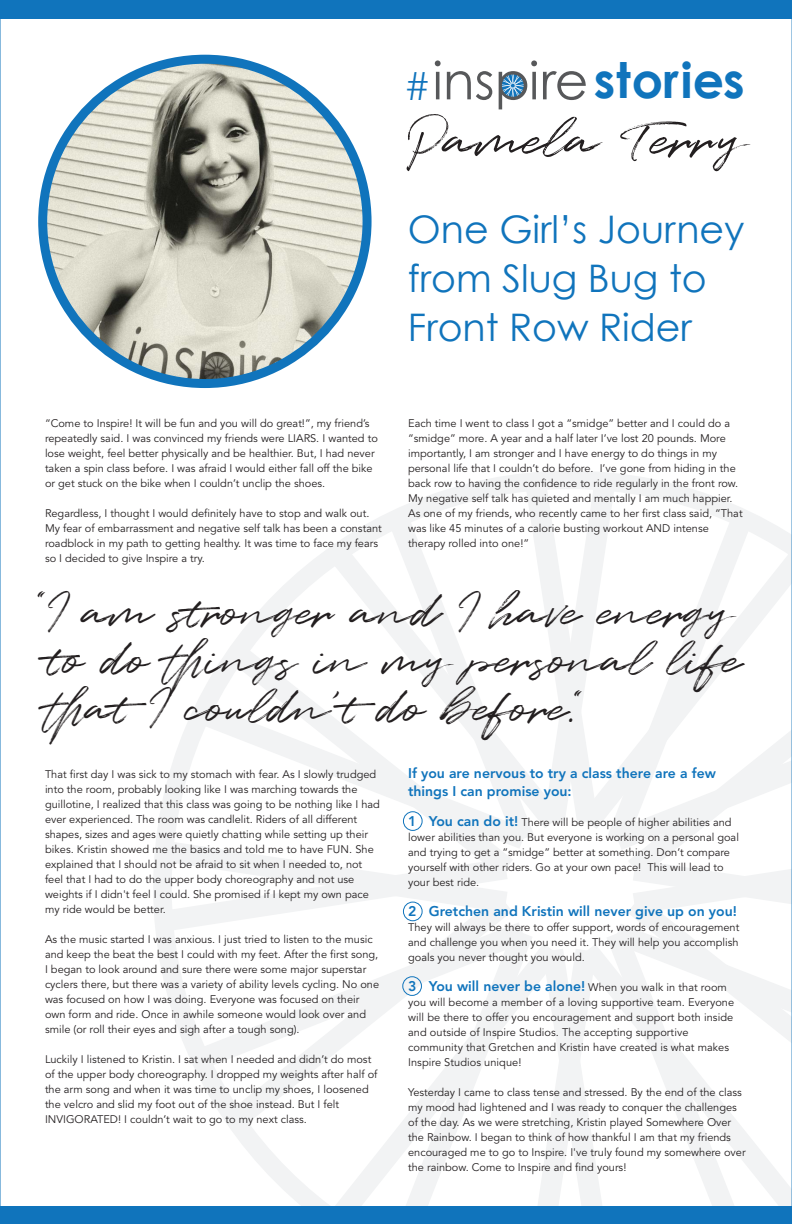
<style>
.page{position:relative;width:792px;height:1224px;background:#fff}
.page>*{position:absolute;margin:0;border:0;box-sizing:border-box;transform-origin:0 0}
.t1{font:56px "Quentin";color:#231f20}
.t2{font:700 49px "Century Gothic";letter-spacing:.01em;color:#1074bc}
.t3{font:48px/48px "Quentin";color:#231f20}
.t4{font:40px "Quentin";color:#231f20}
.t5{font:38px/49px "Century Gothic";color:#1074bc}
.t6{font:800 14px/18px "Avenir";color:#1074bc}
.t7{font:11px/15px "Avenir";color:#231f20}
.s1{font-weight:800;font-size:14px;color:#1074bc}
.s2{font-weight:400;font-size:11px;color:#231f20}
</style>
<div class="page">
<svg style="left:153px;top:471px;width:637px;height:735px"></svg>
<img style="left:43px;top:59px;width:324px;height:325px;border-radius:162px">
<div style="left:38px;top:55px;width:334px;height:333px;border:9px solid #1074bc;border-radius:50%"></div>
<svg style="left:435px;top:60px;width:6px;height:39px"></svg>
<svg style="left:447px;top:71px;width:45px;height:29px"></svg>
<svg style="left:499px;top:60px;width:38px;height:49px"></svg>
<svg style="left:543px;top:71px;width:43px;height:29px"></svg>
<div style="left:0;top:0;width:792px;height:18px;background:#1074bc"></div>
<div style="left:403px;top:811px;width:20px;height:20px;border:1px solid #1074bc;border-radius:50%"></div>
<div style="left:0;top:1206px;width:792px;height:18px;background:#1074bc"></div>
<div style="left:403px;top:902px;width:20px;height:19px;border:1px solid #1074bc;border-radius:50%"></div>
<div style="left:402px;top:976px;width:20px;height:20px;border:1px solid #1074bc;border-radius:50%"></div>
<h3 class="t5" style="left:404px;top:61px;width:29px">#</h3>
<h2 class="t2" style="left:594px;top:50px;width:152px">stories</h2>
<h1 class="t1" style="left:406px;top:102px;width:342px">Pamela Terry</h1>
<h3 class="t5" style="left:408px;top:205px;width:338px">One Girl’s Journey from Slug Bug to<br>Front Row Rider</h3>
<p class="t7" style="left:45px;top:416px;width:334px">“Come to Inspire! It will be fun and you will do great!”, my friend’s repeatedly said. I was convinced my friends were LIARS. I wanted to lose weight, feel better physically and be healthier. But, I had never taken a spin class before. I was afraid I would either fall off the bike or get stuck on the bike when I couldn’t unclip the shoes.</p>
<p class="t7" style="left:45px;top:506px;width:338px">Regardless, I thought I would definitely have to stop and walk out.<br>My fear of embarrassment and negative self talk has been a constant roadblock in my path to getting healthy. It was time to face my fears so I decided to give Inspire a try.</p>
<p class="t7" style="left:408px;top:416px;width:336px">Each time I went to class I got a “smidge” better and I could do a “smidge” more. A year and a half later I’ve lost 20 pounds. More importantly, I am stronger and I have energy to do things in my personal life that I couldn’t do before. I’ve gone from hiding in the back row to having the confidence to ride regularly in the front row.<br>My negative self talk has quieted and mentally I am much happier.<br>As one of my friends, who recently came to her first class said, “That was like 45 minutes of a calorie busting workout AND intense therapy rolled into one!”</p>
<h3 class="t3" style="left:48px;top:590px;width:695px">I am stronger and I have energy to do things in my personal life thatI couldn’tdo before.</h3>
<h3 class="t4" style="left:37px;top:578px;width:13px">“</h3>
<h3 class="t4" style="left:573px;top:678px;width:13px">“</h3>
<p class="t7" style="left:45px;top:767px;width:336px">That first day I was sick to my stomach with fear. As I slowly trudged into the room, probably looking like I was marching towards the guillotine, I realized that this class was going to be nothing like I had ever experienced. The room was candlelit. Riders of all different shapes, sizes and ages were quietly chatting while setting up their bikes. Kristin showed me the basics and told me to have FUN. She explained that I should not be afraid to sit when I needed to, not feel that I had to do the upper body choreography and not use weights if I didn't feel I could. She promised if I kept my own pace my ride would be better.</p>
<p class="t7" style="left:45px;top:932px;width:336px">As the music started I was anxious. I just tried to listen to the music and keep the beat the best I could with my feet. After the first song, I began to look around and sure there were some major superstar cyclers there, but there was a variety of ability levels cycling. No one was focused on how I was doing. Everyone was focused on their own form and ride. Once in awhile someone would look over and smile (or roll their eyes and sigh after a tough song).</p>
<p class="t7" style="left:45px;top:1052px;width:334px">Luckily I listened to Kristin. I sat when I needed and didn’t do most of the upper body choreography. I dropped my weights after half of the arm song and when it was time to unclip my shoes, I loosened the velcro and slid my foot out of the shoe instead. But I felt INVIGORATED! I couldn’t wait to go to my next class.</p>
<p class="t6" style="left:408px;top:764px;width:309px">If you are nervous to try a class there are a few things I can promise you:</p>
<p class="t7" style="left:408px;top:815px;width:332px"><span class="s1">1 You can do it!</span> There will be people of higher abilities and lower abilities than you. But everyone is working on a personal goal and trying to get a “smidge” better at something. Don’t compare yourself with other riders. Go at your own pace! This will lead to your best ride.</p>
<p class="t6" style="left:408px;top:902px;width:330px">2 Gretchen and Kristin will never give up on you!</p>
<p class="t7" style="left:408px;top:920px;width:333px;text-align:justify">They will always be there to offer support, words of encouragement and challenge you when you need it. They will help you accomplish goals you never thought you would.</p>
<p class="t6" style="left:408px;top:977px;width:320px">3 You will never be alone! <span class="s2">When you walk in that room</span></p>
<p class="t7" style="left:408px;top:995px;width:328px">you will become a member of a loving supportive team. Everyone will be there to offer you encouragement and support both inside and outside of Inspire Studios. The accepting supportive community that Gretchen and Kristin have created is what makes Inspire Studios unique!</p>
<p class="t7" style="left:408px;top:1085px;width:339px">Yesterday I came to class tense and stressed. By the end of the class my mood had lightened and I was ready to conquer the challenges of the day. As we were stretching, Kristin played Somewhere Over the Rainbow. I began to think of how thankful I am that my friends encouraged me to go to Inspire. I've truly found my somewhere over the rainbow. Come to Inspire and find yours!</p>
</div>
